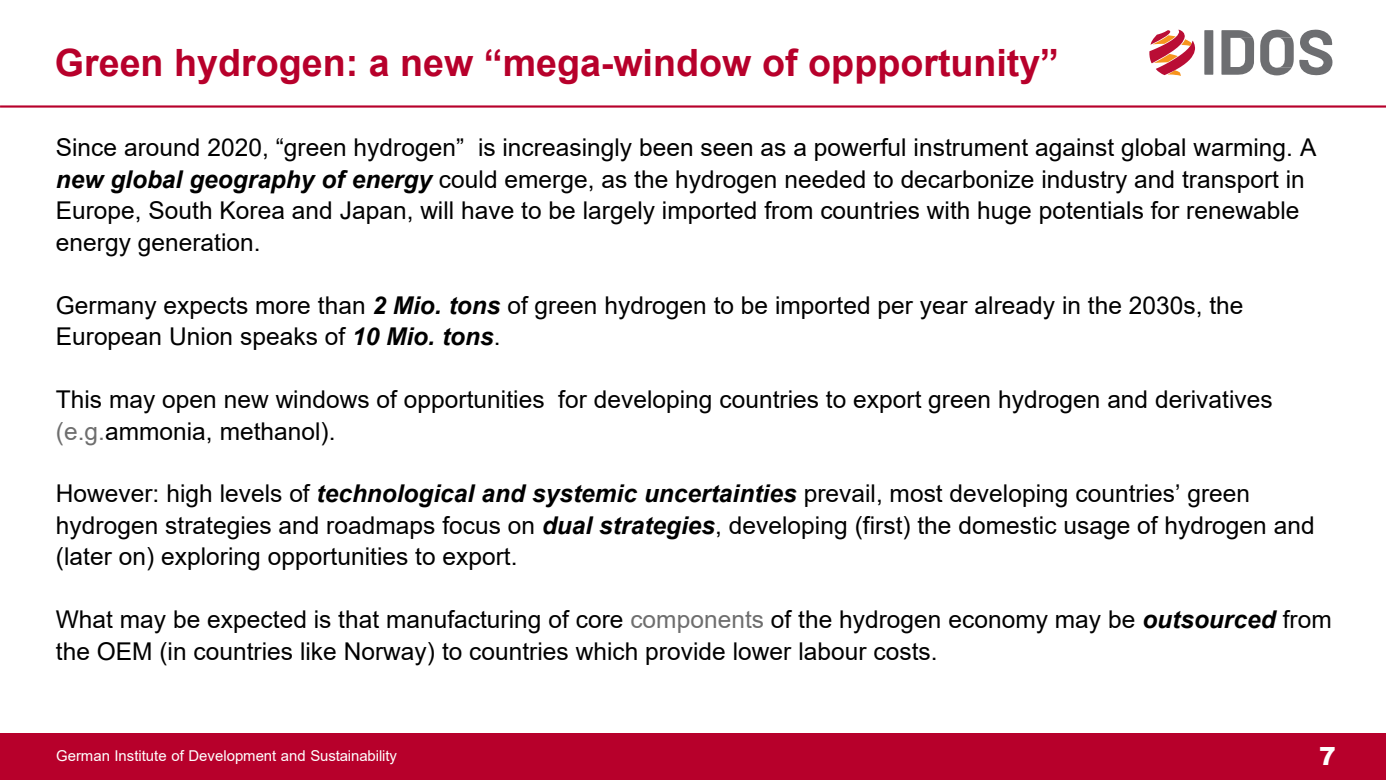
<style>
.page{position:relative;width:1386px;height:780px;background:#fff}
.page>*{position:absolute;margin:0;border:0;box-sizing:border-box;transform-origin:0 0}
.t1{font:700 37.62px "Arial";color:#b7002b}
.t2{font:900 25.03px "Arial";color:#fff}
.t3{font:24.5px/31.4px "Arial";color:#000}
.t4{font:14.88px "Arial";color:#fff}
.s1{font-weight:700;font-style:italic}
.s2{color:#6e6e6e}
</style>
<div class="page">
<hr style="left:0;top:105px;width:1385px;height:2px;background:#b7002b">
<svg style="left:1204px;top:30px;width:9px;height:45px"></svg>
<svg style="left:1221px;top:30px;width:32px;height:45px"></svg>
<svg style="left:1260px;top:30px;width:33px;height:45px"></svg>
<svg style="left:1299px;top:30px;width:33px;height:45px"></svg>
<svg style="left:1149px;top:30px;width:45px;height:45px"></svg>
<div style="left:0;top:732px;width:1385px;height:47px;background:#b7002b"></div>
<h2 class="t1" style="left:55px;top:36px;width:1005px">Green hydrogen: a new “mega-window of oppportunity”</h2>
<p class="t3" style="left:56px;top:132px;width:1261px">Since around 2020, “green hydrogen” is increasingly been seen as a powerful instrument against global warming. A <span class="s1">new global geography of energy</span> could emerge, as the hydrogen needed to decarbonize industry and transport in Europe, South Korea and Japan, will have to be largely imported from countries with huge potentials for renewable energy generation.</p>
<p class="t3" style="left:56px;top:289px;width:1188px">Germany expects more than <span class="s1">2 Mio. tons</span> of green hydrogen to be imported per year already in the 2030s, the<br>European Union speaks of <span class="s1">10 Mio. tons</span>.</p>
<p class="t3" style="left:56px;top:383px;width:1218px">This may open new windows of opportunities for developing countries to export green hydrogen and derivatives <span class="s2">(e.g.</span>ammonia, methanol).</p>
<p class="t3" style="left:56px;top:477px;width:1260px">However: high levels of <span class="s1">technological and systemic uncertainties</span> prevail, most developing countries’ green hydrogen strategies and roadmaps focus on <span class="s1">dual strategies</span>, developing (first) the domestic usage of hydrogen and (later on) exploring opportunities to export.</p>
<p class="t3" style="left:56px;top:603px;width:1277px">What may be expected is that manufacturing of core <span class="s2">components</span> of the hydrogen economy may be <span class="s1">outsourced</span> from the OEM (in countries like Norway) to countries which provide lower labour costs.</p>
<p class="t4" style="left:56px;top:745px;width:342px">German Institute of Development and Sustainability</p>
<p class="t2" style="left:1318px;top:737px;width:18px">7</p>
</div>
